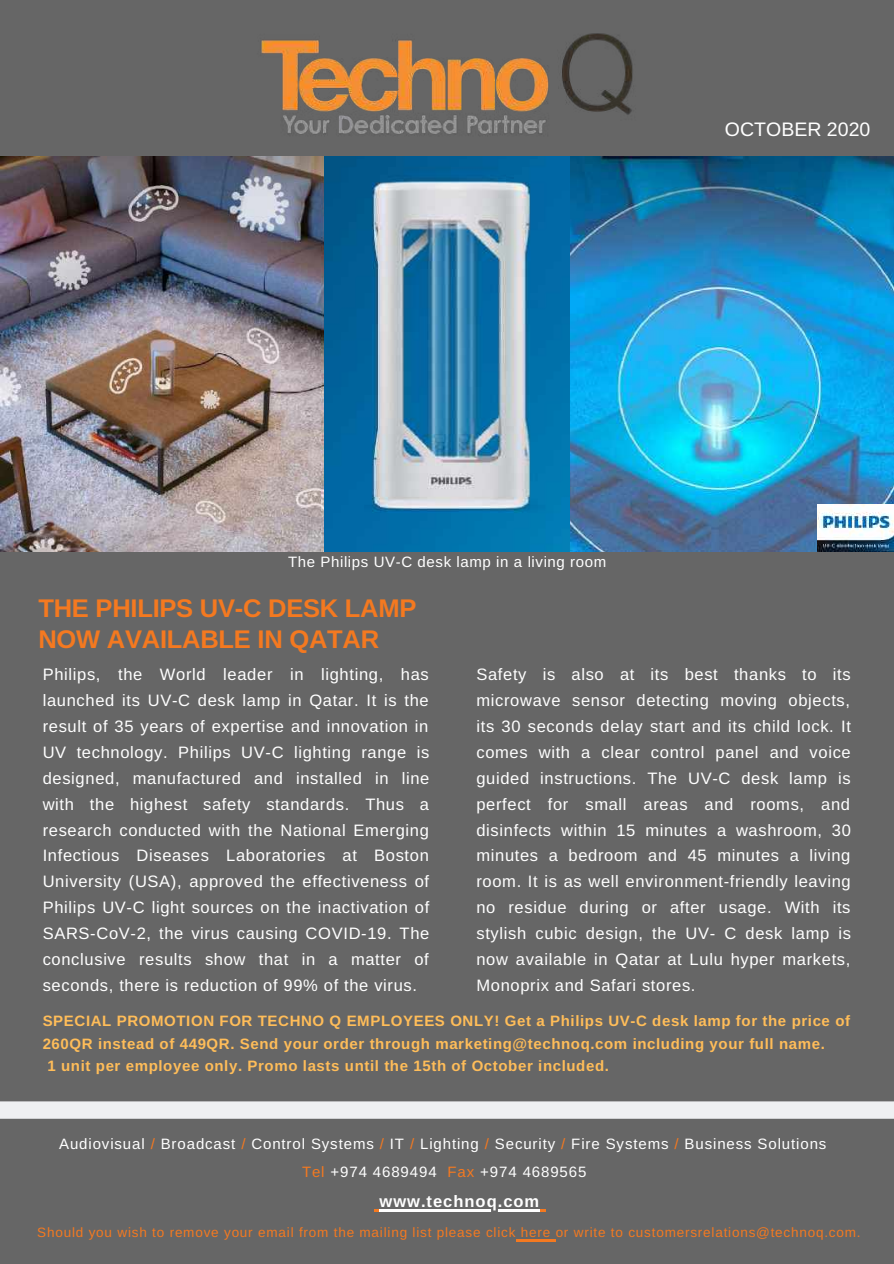
<style>
.page{position:relative;width:894px;height:1264px;background:#fff}
.page>*{position:absolute;margin:0;border:0;box-sizing:border-box;transform-origin:0 0}
.t1{font:700 25.5px/31.5px "Arimo";letter-spacing:-.01em;color:#f47920}
.t2{font:19.5px "Arimo";color:#fff}
.t3{font:16.5px/26px "Arimo";letter-spacing:.04em;color:#fff;text-align:justify}
.t4{font:700 16.5px "Arimo";letter-spacing:.06em;color:#fff}
.t5{font:700 15px "Arimo";letter-spacing:.04em;color:#ffbd59}
.t6{font:15px "Arimo";letter-spacing:.06em;color:#fff}
.t7{font:15px "Arimo";letter-spacing:.04em;color:#fff}
.t8{font:13.5px "Arimo";letter-spacing:.06em;color:#f47920}
.s1{color:#f47920}
</style>
<div class="page">
<div style="left:0;top:0;width:893px;height:1263px;background:#666"></div>
<img style="left:242px;top:33px;width:410px;height:124px">
<div style="left:0;top:1101px;width:893px;height:17px;background:#eff0f2"></div>
<img style="left:0;top:157px;width:893px;height:394px">
<img style="left:817px;top:504px;width:76px;height:47px">
<hr style="left:379px;top:1209px;width:161px;height:2px;background:#fff">
<hr style="left:516px;top:1239px;width:39px;height:2px;background:#f47920">
<p class="t2" style="left:724px;top:118px;width:147px">OCTOBER 2020</p>
<p class="t7" style="left:288px;top:553px;width:319px">The Philips UV-C desk lamp in a living room</p>
<h1 class="t1" style="left:38px;top:592px;width:379px">THE PHILIPS UV-C DESK LAMP<br>NOW AVAILABLE IN QATAR</h1>
<p class="t3" style="left:43px;top:661px;width:388px">Philips, the World leader in lighting, has launched its UV-C desk lamp in Qatar. It is the result of 35 years of expertise and innovation in UV technology. Philips UV-C lighting range is designed, manufactured and installed in line with the highest safety standards. Thus a research conducted with the National Emerging Infectious Diseases Laboratories at Boston University (USA), approved the effectiveness of Philips UV-C light sources on the inactivation of SARS-CoV-2, the virus causing COVID-19. The conclusive results show that in a matter of seconds, there is reduction of 99% of the virus.</p>
<p class="t3" style="left:476px;top:661px;width:376px">Safety is also at its best thanks to its microwave sensor detecting moving objects, its 30 seconds delay start and its child lock. It comes with a clear control panel and voice guided instructions. The UV-C desk lamp is perfect for small areas and rooms, and disinfects within 15 minutes a washroom, 30 minutes a bedroom and 45 minutes a living room. It is as well environment-friendly leaving no residue during or after usage. With its stylish cubic design, the UV- C desk lamp is now available in Qatar at Lulu hyper markets, Monoprix and Safari stores.</p>
<p class="t5" style="left:43px;top:1012px;width:808px">SPECIAL PROMOTION FOR TECHNO Q EMPLOYEES ONLY! Get a Philips UV-C desk lamp for the price of</p>
<p class="t5" style="left:43px;top:1035px;width:783px">260QR instead of 449QR. Send your order through marketing@technoq.com including your full name.</p>
<p class="t5" style="left:47px;top:1057px;width:563px">1 unit per employee only. Promo lasts until the 15th of October included.</p>
<p class="t6" style="left:59px;top:1135px;width:768px">Audiovisual <span class="s1">/</span> Broadcast <span class="s1">/</span> Control Systems <span class="s1">/</span> IT <span class="s1">/</span> Lighting <span class="s1">/</span> Security <span class="s1">/</span> Fire Systems <span class="s1">/</span> Business Solutions</p>
<p class="t6" style="left:302px;top:1163px;width:286px"><span class="s1">Tel</span> +974 4689494 <span class="s1">Fax</span> +974 4689565</p>
<p class="t4" style="left:379px;top:1192px;width:161px">www.technoq.com</p>
<p class="t8" style="left:37px;top:1224px;width:824px">Should you wish to remove your email from the mailing list please click here or write to customersrelations@technoq.com.</p>
</div>
